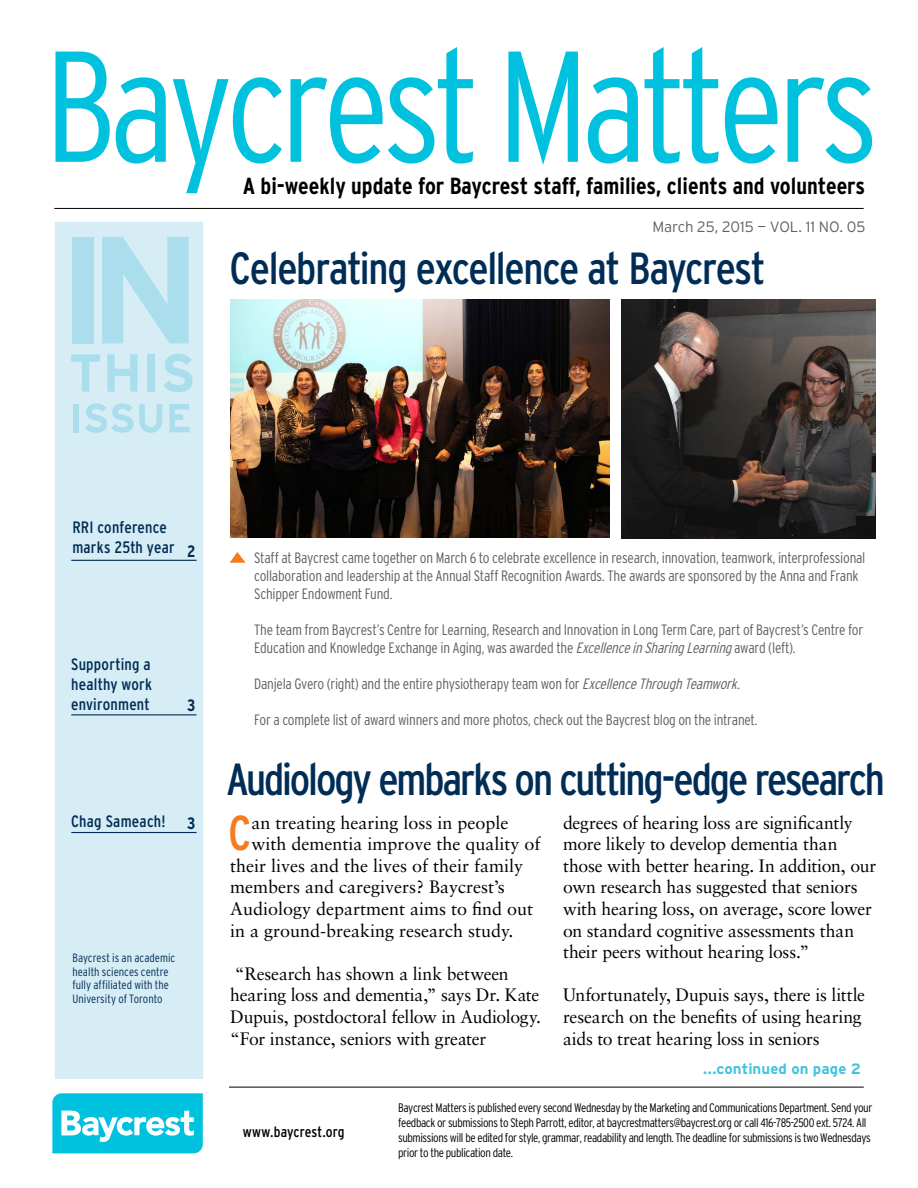
<style>
.page{position:relative;width:918px;height:1188px;background:#fff}
.page>*{position:absolute;margin:0;border:0;box-sizing:border-box;transform-origin:0 0}
.t1{font:condensed 48.9px "Interstate";color:#f47b20}
.t2{font:condensed 45px "Interstate";letter-spacing:-.045em;color:#002d56}
.t3{font:700 condensed 23.25px "Interstate";color:#000}
.t4{font:18px/21.6px "Sabon LT Std";letter-spacing:-.005em;color:#000}
.t5{font:condensed 16.5px/19.8px "Interstate";letter-spacing:.01em;color:#002d56;text-align:justify}
.t6{font:700 condensed 16.5px "Interstate";color:#002d56}
.t7{font:300 condensed 15px/18px "Interstate";letter-spacing:-.02em;color:#5f6062}
.t8{font:300 15px "Interstate";letter-spacing:-.005em;color:#5f6062}
.t9{font:700 15px "Interstate";letter-spacing:.005em;color:#42c4dd}
.t10{font:condensed 15px "Interstate";letter-spacing:.005em;color:#000}
.t11{font:300 condensed 12.3px/14.9px "Interstate";letter-spacing:-.035em;color:#000}
.t12{font:300 condensed 12px/13.5px "Interstate";color:#002d56}
.s1{font-style:italic}
</style>
<div class="page">
<svg style="left:56px;top:52px;width:54px;height:110px"></svg>
<svg style="left:116px;top:77px;width:50px;height:87px"></svg>
<svg style="left:173px;top:77px;width:109px;height:116px"></svg>
<svg style="left:290px;top:47px;width:183px;height:117px"></svg>
<svg style="left:508px;top:52px;width:70px;height:113px"></svg>
<svg style="left:588px;top:77px;width:50px;height:87px"></svg>
<svg style="left:645px;top:47px;width:74px;height:117px"></svg>
<svg style="left:725px;top:77px;width:52px;height:87px"></svg>
<svg style="left:788px;top:77px;width:84px;height:87px"></svg>
<svg style="left:52px;top:1093px;width:151px;height:60px"></svg>
<div style="left:55px;top:222px;width:148px;height:857px;background:#d7edf5"></div>
<div style="left:73px;top:237px;width:21px;height:106px;background:#abdeec"></div>
<svg style="left:102px;top:237px;width:86px;height:106px;background:#b9e3ef"></svg>
<svg style="left:71px;top:354px;width:29px;height:38px"></svg>
<svg style="left:107px;top:354px;width:31px;height:38px"></svg>
<div style="left:148px;top:354px;width:7px;height:38px;background:#abdeec"></div>
<svg style="left:163px;top:354px;width:30px;height:38px"></svg>
<div style="left:73px;top:404px;width:5px;height:28px;background:#abdeec"></div>
<svg style="left:85px;top:403px;width:48px;height:30px"></svg>
<svg style="left:139px;top:404px;width:23px;height:29px"></svg>
<svg style="left:169px;top:404px;width:21px;height:28px"></svg>
<hr style="left:229px;top:1087px;width:635px;height:1px;background:#000">
<hr style="left:54px;top:208px;width:810px;height:1px;background:#000">
<hr style="left:71px;top:714px;width:126px;height:1px;background:#002d56">
<hr style="left:71px;top:832px;width:126px;height:1px;background:#002d56">
<hr style="left:71px;top:560px;width:126px;height:1px;background:#002d56">
<img style="left:230px;top:299px;width:379px;height:238px">
<img style="left:622px;top:299px;width:253px;height:239px">
<svg style="left:230px;top:552px;width:16px;height:11px"></svg>
<p class="t3" style="left:243px;top:173px;width:624px">A bi-weekly update for Baycrest staff, families, clients and volunteers</p>
<p class="t8" style="left:652px;top:218px;width:215px">March 25, 2015 — VOL. 11 NO. 05</p>
<h2 class="t2" style="left:230px;top:243px;width:537px">Celebrating excellence at Baycrest</h2>
<p class="t5" style="left:72px;top:518px;width:104px">RRI conference marks 25th year</p>
<p class="t6" style="left:187px;top:542px;width:10px">2</p>
<p class="t5" style="left:71px;top:655px;width:82px">Supporting a healthy work environment</p>
<p class="t6" style="left:187px;top:696px;width:10px">3</p>
<p class="t5" style="left:71px;top:811px;width:96px">Chag Sameach!</p>
<p class="t6" style="left:187px;top:814px;width:10px">3</p>
<p class="t12" style="left:72px;top:951px;width:104px">Baycrest is an academic health sciences centre fully affiliated with the<br>University of Toronto</p>
<p class="t7" style="left:254px;top:549px;width:613px">Staff at Baycrest came together on March 6 to celebrate excellence in research, innovation, teamwork, interprofessional collaboration and leadership at the Annual Staff Recognition Awards. The awards are sponsored by the Anna and Frank<br>Schipper Endowment Fund.</p>
<p class="t7" style="left:254px;top:621px;width:611px">The team from Baycrest’s Centre for Learning, Research and Innovation in Long Term Care, part of Baycrest’s Centre for<br>Education and Knowledge Exchange in Aging, was awarded the <span class="s1">ExcellenceinSharingLearning</span>award (left).</p>
<p class="t7" style="left:254px;top:675px;width:491px">Danjela Gvero (right) and the entire physiotherapy team won for <span class="s1">ExcellenceThroughTeamwork.</span></p>
<p class="t7" style="left:254px;top:711px;width:505px">For a complete list of award winners and more photos, check out the Baycrest blog on the intranet.</p>
<h2 class="t2" style="left:226px;top:754px;width:660px">Audiology embarks on cutting-edge research</h2>
<h1 class="t1" style="left:228px;top:806px;width:25px">C</h1>
<p class="t4" style="left:251px;top:811px;width:259px">an treating hearing loss in people</p>
<p class="t4" style="left:563px;top:811px;width:315px">degrees of hearing loss are significantly more likely to develop dementia than those with better hearing. In addition, our own research has suggested that seniors with hearing loss, on average, score lower on standard cognitive assessments than their peers without hearing loss.”</p>
<p class="t4" style="left:563px;top:984px;width:304px">Unfortunately, Dupuis says, there is little research on the benefits of using hearing aids to treat hearing loss in seniors</p>
<p class="t4" style="left:251px;top:833px;width:291px">with dementia improve the quality of</p>
<p class="t4" style="left:230px;top:855px;width:295px">their lives and the lives of their family</p>
<p class="t4" style="left:230px;top:876px;width:276px">members and caregivers? Baycrest’s</p>
<p class="t4" style="left:230px;top:898px;width:305px">Audiology department aims to find out</p>
<p class="t4" style="left:230px;top:919px;width:285px">in a ground-breaking research study.</p>
<p class="t4" style="left:230px;top:963px;width:312px">“Research has shown a link between hearing loss and dementia,” says Dr. Kate Dupuis, postdoctoral fellow in Audiology. “For instance, seniors with greater</p>
<p class="t10" style="left:243px;top:1123px;width:103px">www.baycrest.org</p>
<p class="t9" style="left:703px;top:1060px;width:159px">...continued on page 2</p>
<p class="t11" style="left:398px;top:1101px;width:476px">Baycrest Matters is published every second Wednesday by the Marketing and Communications Department. Send your feedback or submissions to Steph Parrott, editor, at baycrestmatters@baycrest.org or call 416-785-2500 ext. 5724. All submissions will be edited for style, grammar, readability and length. The deadline for submissions is two Wednesdays prior to the publication date.</p>
</div>
